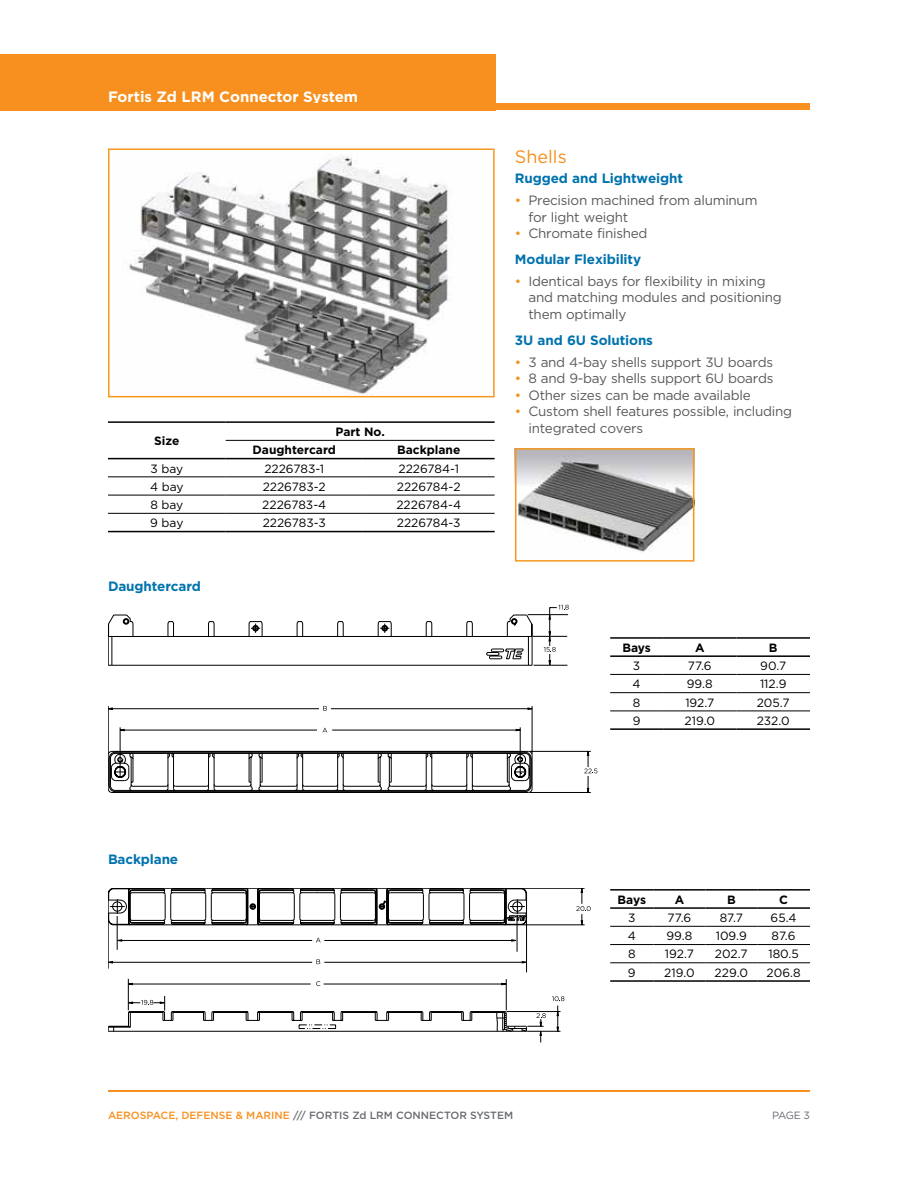
<style>
.page{position:relative;width:918px;height:1188px;background:#fff}
.page>*{position:absolute;margin:0;border:0;box-sizing:border-box;transform-origin:0 0}
.t1{font:18px "Gotham";color:#f7901e}
.t2{font:700 15px "Gotham";color:#fff}
.t3{font:13.5px/16.5px "Gotham";letter-spacing:-.02em;color:#58595b}
.t4{font:700 13.5px/25.8px "Gotham";letter-spacing:-.01em;color:#0073ae}
.t5{font:12px "Gotham";color:#000}
.t6{font:700 12px/18.3px "Gotham";color:#000}
.t7{font:500 10.5px "Gotham";color:#696b73}
.t8{font:10.5px "Gotham";color:#696b73}
.s1{color:#f7901e}
.s2{font-weight:400;color:#f7901e}
.s3{font-weight:400;color:#58595b}
</style>
<div class="page">
<hr style="left:108px;top:1090px;width:702px;height:1px;background:#f7901e">
<div style="left:0;top:54px;width:495px;height:56px;background:#f7901e"></div>
<div style="left:0;top:104px;width:810px;height:6px;background:#f7901e"></div>
<img style="left:129px;top:155px;width:320px;height:239px">
<div style="left:108px;top:148px;width:387px;height:249px;border:2px solid #f8971d"></div>
<hr style="left:108px;top:421px;width:118px;height:2px;background:#000">
<hr style="left:226px;top:421px;width:137px;height:2px;background:#000">
<hr style="left:363px;top:421px;width:132px;height:2px;background:#000">
<hr style="left:108px;top:531px;width:118px;height:1px;background:#000">
<hr style="left:226px;top:531px;width:137px;height:1px;background:#000">
<hr style="left:363px;top:531px;width:132px;height:1px;background:#000">
<hr style="left:108px;top:476px;width:118px;height:1px;background:#000">
<hr style="left:226px;top:476px;width:137px;height:1px;background:#000">
<hr style="left:363px;top:476px;width:132px;height:1px;background:#000">
<hr style="left:108px;top:495px;width:118px;height:1px;background:#000">
<hr style="left:226px;top:495px;width:137px;height:1px;background:#000">
<hr style="left:363px;top:495px;width:132px;height:1px;background:#000">
<hr style="left:108px;top:513px;width:118px;height:1px;background:#000">
<hr style="left:226px;top:513px;width:137px;height:1px;background:#000">
<hr style="left:363px;top:513px;width:132px;height:1px;background:#000">
<hr style="left:226px;top:440px;width:137px;height:1px;background:#000">
<hr style="left:363px;top:440px;width:132px;height:1px;background:#000">
<hr style="left:108px;top:458px;width:118px;height:1px;background:#000">
<hr style="left:226px;top:458px;width:137px;height:1px;background:#000">
<hr style="left:363px;top:458px;width:132px;height:1px;background:#000">
<svg style="left:108px;top:605px;width:461px;height:61px"></svg>
<svg style="left:108px;top:706px;width:489px;height:87px"></svg>
<hr style="left:527px;top:1031px;width:33px;height:1px;background:#000">
<hr style="left:507px;top:1011px;width:53px;height:1px;background:#000">
<hr style="left:108px;top:921px;width:1px;height:48px;background:#000">
<hr style="left:324px;top:962px;width:201px;height:1px;background:#000">
<hr style="left:522px;top:925px;width:63px;height:1px;background:#000">
<hr style="left:522px;top:888px;width:63px;height:1px;background:#000">
<hr style="left:526px;top:921px;width:1px;height:51px;background:#000">
<svg style="left:108px;top:888px;width:419px;height:37px"></svg>
<hr style="left:117px;top:916px;width:1px;height:34px;background:#000">
<hr style="left:517px;top:915px;width:1px;height:37px;background:#000">
<hr style="left:128px;top:979px;width:1px;height:31px;background:#000">
<hr style="left:506px;top:979px;width:1px;height:31px;background:#000">
<svg style="left:108px;top:938px;width:408px;height:48px"></svg>
<svg style="left:576px;top:888px;width:15px;height:37px"></svg>
<svg style="left:552px;top:996px;width:12px;height:36px"></svg>
<svg style="left:108px;top:996px;width:438px;height:47px"></svg>
<svg style="left:663px;top:693px;width:147px;height:18px"></svg>
<hr style="left:610px;top:728px;width:53px;height:2px;background:#000">
<hr style="left:663px;top:728px;width:74px;height:2px;background:#000">
<hr style="left:737px;top:728px;width:73px;height:2px;background:#000">
<hr style="left:610px;top:674px;width:53px;height:1px;background:#000">
<hr style="left:663px;top:674px;width:74px;height:1px;background:#000">
<hr style="left:737px;top:674px;width:73px;height:1px;background:#000">
<hr style="left:610px;top:692px;width:53px;height:1px;background:#000">
<hr style="left:663px;top:692px;width:74px;height:1px;background:#000">
<hr style="left:737px;top:692px;width:73px;height:1px;background:#000">
<hr style="left:610px;top:711px;width:53px;height:1px;background:#000">
<hr style="left:663px;top:711px;width:74px;height:1px;background:#000">
<hr style="left:737px;top:711px;width:73px;height:1px;background:#000">
<hr style="left:610px;top:637px;width:53px;height:2px;background:#000">
<hr style="left:663px;top:637px;width:74px;height:2px;background:#000">
<hr style="left:737px;top:637px;width:73px;height:2px;background:#000">
<hr style="left:610px;top:655px;width:53px;height:2px;background:#000">
<hr style="left:663px;top:655px;width:74px;height:2px;background:#000">
<hr style="left:737px;top:655px;width:73px;height:2px;background:#000">
<hr style="left:610px;top:980px;width:44px;height:2px;background:#000">
<hr style="left:654px;top:980px;width:51px;height:2px;background:#000">
<hr style="left:705px;top:980px;width:52px;height:2px;background:#000">
<hr style="left:757px;top:980px;width:53px;height:2px;background:#000">
<hr style="left:610px;top:926px;width:44px;height:1px;background:#000">
<hr style="left:654px;top:926px;width:51px;height:1px;background:#000">
<hr style="left:705px;top:926px;width:52px;height:1px;background:#000">
<hr style="left:757px;top:926px;width:53px;height:1px;background:#000">
<hr style="left:610px;top:944px;width:44px;height:1px;background:#000">
<hr style="left:654px;top:944px;width:51px;height:1px;background:#000">
<hr style="left:705px;top:944px;width:52px;height:1px;background:#000">
<hr style="left:757px;top:944px;width:53px;height:1px;background:#000">
<hr style="left:610px;top:962px;width:44px;height:1px;background:#000">
<hr style="left:654px;top:962px;width:51px;height:1px;background:#000">
<hr style="left:705px;top:962px;width:52px;height:1px;background:#000">
<hr style="left:757px;top:962px;width:53px;height:1px;background:#000">
<hr style="left:610px;top:889px;width:44px;height:2px;background:#000">
<hr style="left:654px;top:889px;width:51px;height:2px;background:#000">
<hr style="left:705px;top:889px;width:52px;height:2px;background:#000">
<hr style="left:757px;top:889px;width:53px;height:2px;background:#000">
<hr style="left:610px;top:907px;width:44px;height:2px;background:#000">
<hr style="left:654px;top:907px;width:51px;height:2px;background:#000">
<hr style="left:705px;top:907px;width:52px;height:2px;background:#000">
<hr style="left:757px;top:907px;width:53px;height:2px;background:#000">
<img style="left:518px;top:451px;width:173px;height:101px">
<div style="left:515px;top:448px;width:179px;height:114px;border:2px solid #f8971d"></div>
<p class="t2" style="left:108px;top:87px;width:252px">Fortis Zd LRM Connector System</p>
<p class="t6" style="left:154px;top:432px;width:27px">Size</p>
<p class="t6" style="left:253px;top:423px;width:134px;text-indent:83px">Part No.<br>Daughtercard</p>
<p class="t6" style="left:397px;top:441px;width:65px">Backplane</p>
<p class="t5" style="left:150px;top:461px;width:34px">3 bay</p>
<p class="t5" style="left:264px;top:461px;width:61px">2226783-1</p>
<p class="t5" style="left:398px;top:461px;width:62px">2226784-1</p>
<p class="t5" style="left:150px;top:479px;width:35px">4 bay</p>
<p class="t5" style="left:263px;top:479px;width:65px">2226783-2</p>
<p class="t5" style="left:397px;top:479px;width:65px">2226784-2</p>
<p class="t5" style="left:150px;top:497px;width:34px">8 bay</p>
<p class="t5" style="left:262px;top:497px;width:65px">2226783-4</p>
<p class="t5" style="left:396px;top:497px;width:66px">2226784-4</p>
<p class="t5" style="left:150px;top:515px;width:35px">9 bay</p>
<p class="t5" style="left:263px;top:515px;width:65px">2226783-3</p>
<p class="t5" style="left:397px;top:515px;width:65px">2226784-3</p>
<p class="t4" style="left:108px;top:574px;width:94px">Daughtercard</p>
<p class="t4" style="left:108px;top:847px;width:72px">Backplane</p>
<h1 class="t1" style="left:515px;top:145px;width:53px">Shells</h1>
<p class="t4" style="left:515px;top:166px;width:170px">Rugged and Lightweight</p>
<p class="t3" style="left:528px;top:192px;width:231px;text-indent:-14px"><span class="s1">•</span> Precision machined from aluminum for light weight</p>
<p class="t4" style="left:515px;top:220px;width:134px"><span class="s2">•</span> <span class="s3">Chromate finished<br></span>Modular Flexibility</p>
<p class="t3" style="left:528px;top:273px;width:255px;text-indent:-14px"><span class="s1">•</span> Identical bays for flexibility in mixing and matching modules and positioning them optimally</p>
<p class="t4" style="left:515px;top:327px;width:140px">3U and 6U Solutions</p>
<p class="t3" style="left:515px;top:353px;width:260px"><span class="s1">•</span> 3 and 4-bay shells support 3U boards</p>
<p class="t3" style="left:515px;top:370px;width:260px"><span class="s1">•</span> 8 and 9-bay shells support 6U boards</p>
<p class="t3" style="left:515px;top:386px;width:237px"><span class="s1">•</span> Other sizes can be made available</p>
<p class="t3" style="left:528px;top:403px;width:265px;text-indent:-14px"><span class="s1">•</span> Custom shell features possible, including integrated covers</p>
<p class="t6" style="left:622px;top:638px;width:30px">Bays</p>
<p class="t6" style="left:695px;top:638px;width:11px">A</p>
<p class="t6" style="left:769px;top:638px;width:10px">B</p>
<p class="t5" style="left:633px;top:658px;width:9px">3</p>
<p class="t5" style="left:688px;top:658px;width:25px">77.6</p>
<p class="t5" style="left:760px;top:658px;width:27px">90.7</p>
<p class="t5" style="left:633px;top:676px;width:10px">4</p>
<p class="t5" style="left:687px;top:676px;width:27px">99.8</p>
<p class="t5" style="left:760px;top:676px;width:28px">112.9</p>
<p class="t5" style="left:633px;top:695px;width:9px">8</p>
<p class="t5" style="left:685px;top:695px;width:30px">192.7</p>
<p class="t5" style="left:757px;top:695px;width:34px">205.7</p>
<p class="t5" style="left:633px;top:713px;width:9px">9</p>
<p class="t5" style="left:685px;top:713px;width:32px">219.0</p>
<p class="t5" style="left:757px;top:713px;width:35px">232.0</p>
<p class="t6" style="left:618px;top:890px;width:30px">Bays</p>
<p class="t6" style="left:675px;top:890px;width:11px">A</p>
<p class="t6" style="left:727px;top:890px;width:10px">B</p>
<p class="t6" style="left:779px;top:890px;width:10px">C</p>
<p class="t5" style="left:628px;top:910px;width:9px">3</p>
<p class="t5" style="left:668px;top:910px;width:25px">77.6</p>
<p class="t5" style="left:720px;top:910px;width:25px">87.7</p>
<p class="t5" style="left:771px;top:910px;width:28px">65.4</p>
<p class="t5" style="left:628px;top:928px;width:10px">4</p>
<p class="t5" style="left:667px;top:928px;width:27px">99.8</p>
<p class="t5" style="left:716px;top:928px;width:33px">109.9</p>
<p class="t5" style="left:772px;top:928px;width:26px">87.6</p>
<p class="t5" style="left:628px;top:947px;width:9px">8</p>
<p class="t5" style="left:665px;top:947px;width:30px">192.7</p>
<p class="t5" style="left:715px;top:947px;width:34px">202.7</p>
<p class="t5" style="left:768px;top:947px;width:32px">180.5</p>
<p class="t5" style="left:628px;top:965px;width:9px">9</p>
<p class="t5" style="left:664px;top:965px;width:32px">219.0</p>
<p class="t5" style="left:715px;top:965px;width:35px">229.0</p>
<p class="t5" style="left:767px;top:965px;width:36px">206.8</p>
<p class="t7" style="left:108px;top:1108px;width:407px"><span class="s1">AEROSPACE, DEFENSE &amp; MARINE</span> /// FORTIS Zd LRM CONNECTOR SYSTEM</p>
<p class="t8" style="left:772px;top:1108px;width:39px">PAGE 3</p>
</div>
